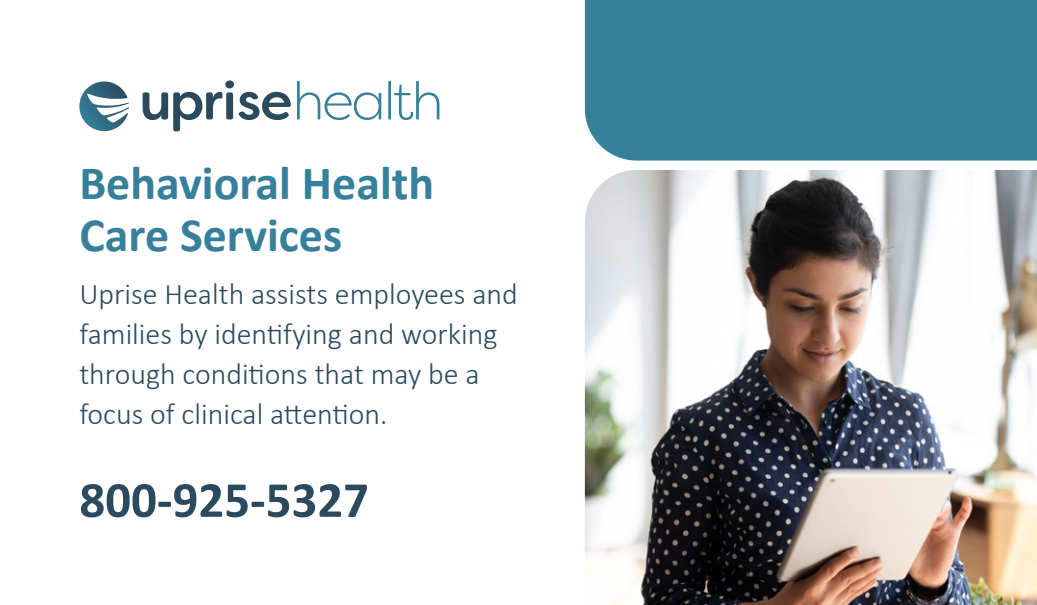
<style>
.page{position:relative;width:1037px;height:605px;background:#fff}
.page>*{position:absolute;margin:0;border:0;box-sizing:border-box;transform-origin:0 0}
.t1{font:700 50.8px "Calibri";color:#2b4a5e}
.t2{font:700 48px/52px "Calibri";color:#36809b}
.t3{font:300 30px/40px "Calibri";color:#2b4a5e}
</style>
<div class="page">
<img style="left:585px;top:170px;width:452px;height:435px">
<div style="left:585px;top:0;width:452px;height:161px;background:#36809b"></div>
<svg style="left:79px;top:81px;width:50px;height:50px"></svg>
<svg style="left:143px;top:92px;width:79px;height:39px"></svg>
<div style="left:226px;top:92px;width:7px;height:27px;background:#2b4a5e;border-radius:2px"></div>
<div style="left:225px;top:80px;width:9px;height:8px;background:#2b4a5e;border-radius:50%"></div>
<svg style="left:238px;top:92px;width:53px;height:28px"></svg>
<svg style="left:297px;top:81px;width:84px;height:39px"></svg>
<hr style="left:388px;top:81px;width:3px;height:38px;background:#36809b">
<svg style="left:394px;top:81px;width:45px;height:39px"></svg>
<p class="t2" style="left:79px;top:156px;width:356px">Behavioral Health<br>Care Services</p>
<p class="t3" style="left:79px;top:274px;width:440px">Uprise Health assists employees and families by identifying and working through conditions that may be a focus of clinical attention.</p>
<p class="t1" style="left:79px;top:464px;width:291px">800-925-5327</p>
</div>
